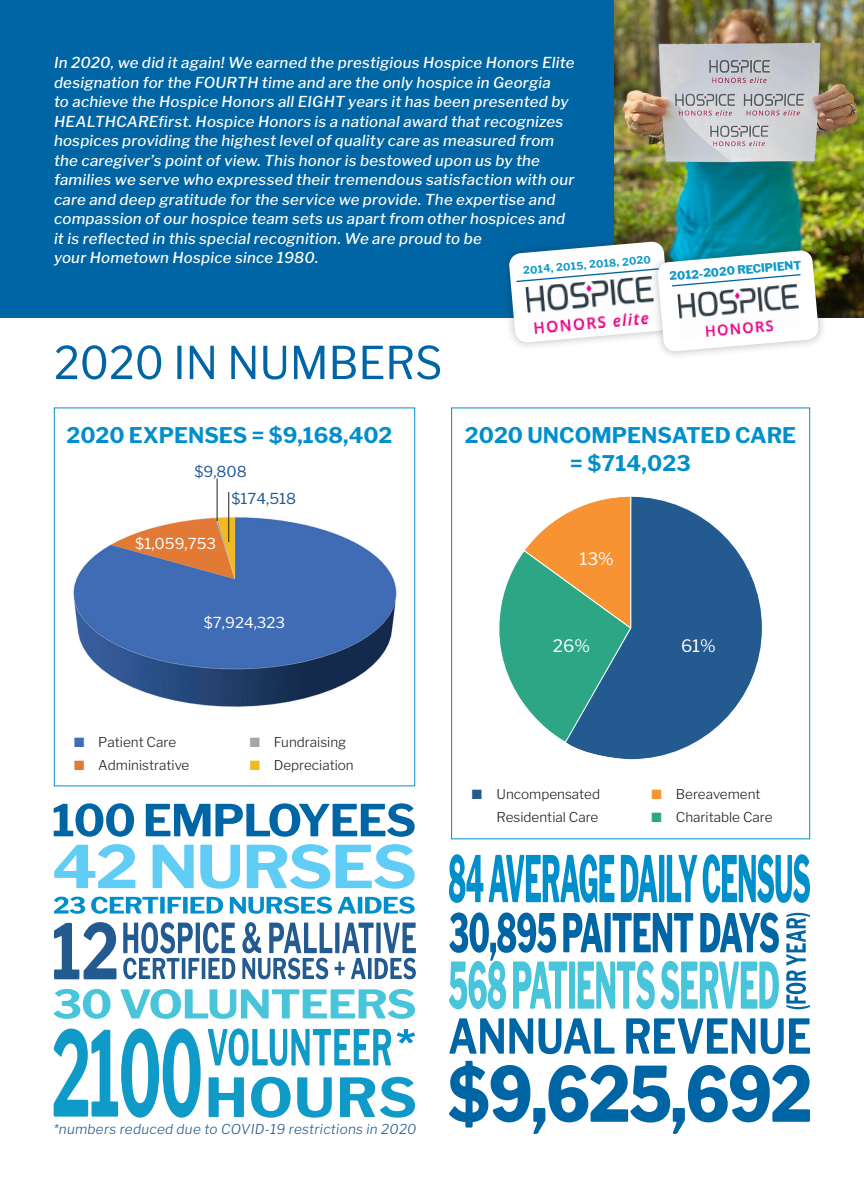
<style>
.page{position:relative;width:864px;height:1188px;background:#fff}
.page>*{position:absolute;margin:0;border:0;box-sizing:border-box;transform-origin:0 0}
.t1{font:700 21.45px/27.6px "Libre Franklin";color:#008fca;text-align:center}
.t2{font:17.1px "Libre Franklin";color:#fff}
.t3{font:italic 500 15px/19.5px "Libre Franklin";letter-spacing:.02em;color:#fff}
.t4{font:15px "Libre Franklin";color:#fff}
.t5{font:15px "Libre Franklin";color:#235a90}
.t6{font:300 13.5px/23px "Libre Franklin";color:#231f20;text-align:right}
.t7{font:italic 300 13.5px "Libre Franklin";letter-spacing:.02em;color:#235a90}
.t8{font:800 11.55px "Libre Franklin";color:#109ac8}
.t9{font:700 10.35px "Libre Franklin";color:#109ac8}
.s1{color:#3f6cb4}
.s2{color:#e27a36}
.s3{color:#a5a6a5}
.s4{color:#f3b91f}
.s5{color:#235a90}
.s6{color:#f79332}
.s7{color:#2da685}
</style>
<div class="page">
<div style="left:451px;top:408px;width:359px;height:431px;border:1px solid #008fca"></div>
<svg style="left:123px;top:922px;width:293px;height:57px"></svg>
<svg style="left:54px;top:922px;width:62px;height:57px"></svg>
<div style="left:54px;top:408px;width:361px;height:378px;border:1px solid #008fca"></div>
<img style="left:74px;top:511px;width:323px;height:196px">
<hr style="left:217px;top:478px;width:1px;height:43px;background:#231f20">
<hr style="left:228px;top:492px;width:1px;height:50px;background:#231f20">
<svg style="left:449px;top:1018px;width:361px;height:36px"></svg>
<svg style="left:567px;top:496px;width:196px;height:264px"></svg>
<svg style="left:498px;top:496px;width:133px;height:247px"></svg>
<svg style="left:54px;top:803px;width:361px;height:34px"></svg>
<svg style="left:54px;top:897px;width:361px;height:17px"></svg>
<svg style="left:54px;top:844px;width:361px;height:45px"></svg>
<svg style="left:54px;top:989px;width:361px;height:30px"></svg>
<svg style="left:208px;top:1028px;width:183px;height:38px"></svg>
<svg style="left:209px;top:1077px;width:206px;height:41px"></svg>
<svg style="left:54px;top:1028px;width:147px;height:90px"></svg>
<svg style="left:397px;top:1029px;width:18px;height:14px"></svg>
<div style="left:0;top:0;width:864px;height:318px;background:#0065a4"></div>
<img style="left:615px;top:0;width:249px;height:318px">
<div style="left:501px;top:233px;width:177px;height:118px;background:#231f20;opacity:.3"></div>
<div style="left:650px;top:242px;width:177px;height:118px;background:#231f20;opacity:.3"></div>
<svg style="left:509px;top:241px;width:310px;height:111px"></svg>
<svg style="left:786px;top:913px;width:24px;height:96px"></svg>
<svg style="left:449px;top:854px;width:361px;height:49px"></svg>
<svg style="left:449px;top:912px;width:330px;height:97px"></svg>
<svg style="left:449px;top:1061px;width:361px;height:73px"></svg>
<svg style="left:56px;top:345px;width:384px;height:35px"></svg>
<p class="t3" style="left:54px;top:53px;width:522px">In 2020, we did it again! We earned the prestigious Hospice Honors Elite designation for the FOURTH time and are the only hospice in Georgia<br>to achieve the Hospice Honors all EIGHT years it has been presented by HEALTHCAREfirst. Hospice Honors is a national award that recognizes hospices providing the highest level of quality care as measured from the caregiver’s point of view. This honor is bestowed upon us by the families we serve who expressed their tremendous satisfaction with our care and deep gratitude for the service we provide. The expertise and compassion of our hospice team sets us apart from other hospices and it is reflected in this special recognition. We are proud to be<br>your Hometown Hospice since 1980.</p>
<p class="t9" style="left:523px;top:264px;width:130px;rotate:-5deg">2014, 2015, 2018, 2020</p>
<p class="t8" style="left:669px;top:269px;width:134px;rotate:-5deg">2012-2020 RECIPIENT</p>
<p class="t1" style="left:67px;top:422px;width:327px">2020 EXPENSES = $9,168,402</p>
<p class="t5" style="left:194px;top:462px;width:54px">$9,808</p>
<p class="t5" style="left:231px;top:489px;width:66px">$174,518</p>
<p class="t4" style="left:135px;top:534px;width:82px">$1,059,753</p>
<p class="t4" style="left:204px;top:613px;width:83px">$7,924,323</p>
<p class="t6" style="left:74px;top:731px;width:103px"><span class="s1">■</span> Patient Care</p>
<p class="t6" style="left:74px;top:753px;width:117px"><span class="s2">■</span> Administrative</p>
<p class="t6" style="left:250px;top:731px;width:98px"><span class="s3">■</span> Fundraising</p>
<p class="t6" style="left:250px;top:753px;width:106px"><span class="s4">■</span> Depreciation</p>
<p class="t1" style="left:465px;top:422px;width:333px">2020 UNCOMPENSATED CARE = $714,023</p>
<p class="t2" style="left:579px;top:549px;width:36px">13%</p>
<p class="t2" style="left:553px;top:636px;width:39px">26%</p>
<p class="t2" style="left:681px;top:636px;width:36px">61%</p>
<p class="t6" style="left:472px;top:783px;width:130px"><span class="s5">■</span> Uncompensated<br>Residential Care</p>
<p class="t6" style="left:651px;top:783px;width:111px"><span class="s6">■</span> Bereavement</p>
<p class="t6" style="left:651px;top:806px;width:123px"><span class="s7">■</span> Charitable Care</p>
<p class="t7" style="left:54px;top:1121px;width:364px">*numbers reduced due to COVID-19 restrictions in 2020</p>
</div>
